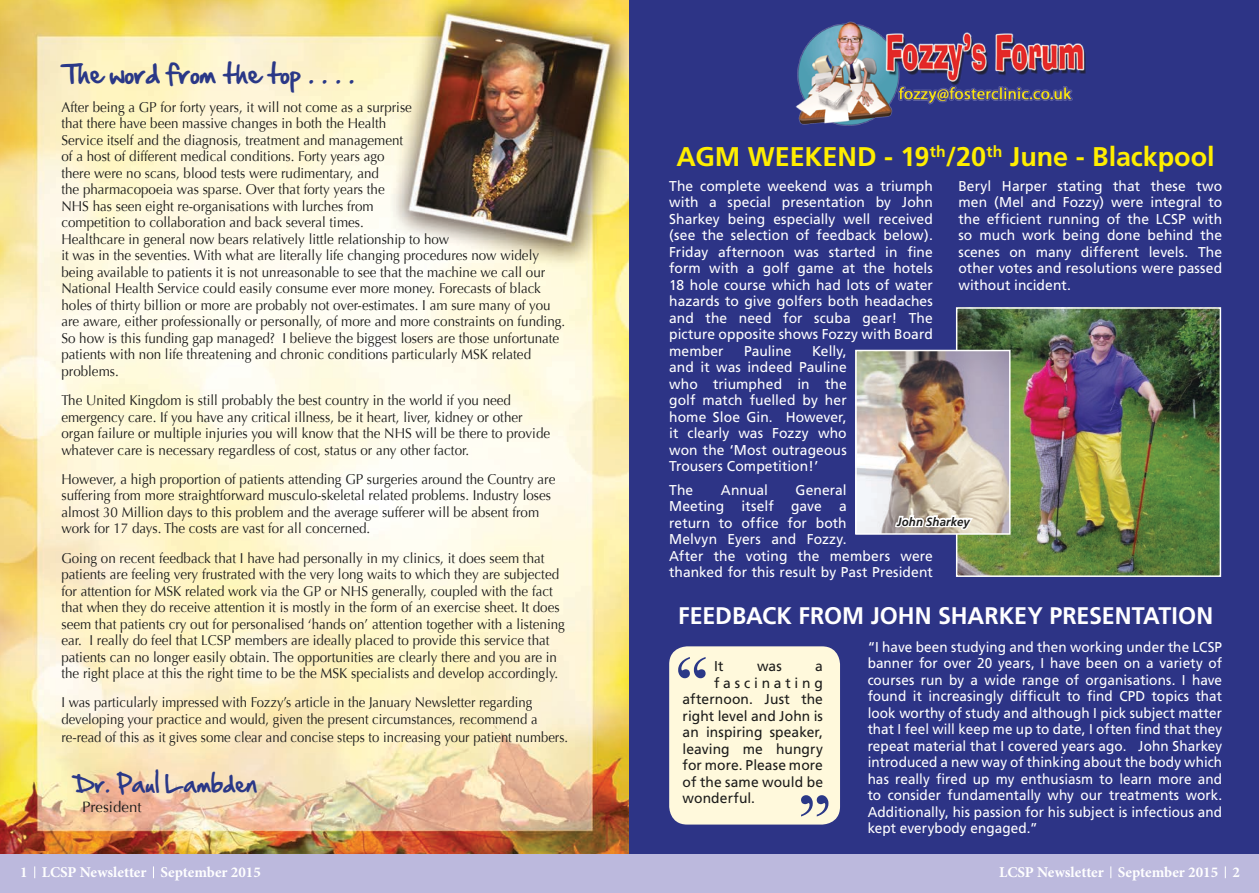
<style>
.page{position:relative;width:1259px;height:893px;background:#fff}
.page>*{position:absolute;margin:0;border:0;box-sizing:border-box;transform-origin:0 0}
.t1{font:700 27px "Frutiger";letter-spacing:-.005em;color:#fe0}
.t2{font:700 24px "Frutiger";letter-spacing:-.005em;color:#fff}
.t3{font:24px "Hand Of Sean";color:#2a3887}
.t4{font:21px "Hand Of Sean";color:#2a3887}
.t5{font:700 15px "Minion Pro";letter-spacing:-.005em;color:#fff}
.t6{font:15px "Optima";color:#1c1c1b}
.t7{font:14.25px/16.5px "Optima";color:#1c1c1b;scale:.94 1}
.t8{font:14.25px/16.5px "Frutiger";letter-spacing:.005em;color:#fff;text-align:justify}
.t9{font:14.25px/16.5px "Frutiger";letter-spacing:.005em;color:#fff;text-align:justify;scale:.95 1}
.t10{font:14.25px/16.5px "Optima";color:#1c1c1b;scale:.92 1}
.t11{font:14.25px "Frutiger";letter-spacing:.005em;color:#1c1c1b}
.t12{font:14.25px "Frutiger";letter-spacing:.275em;color:#1c1c1b}
.t13{font:italic 700 12px "Frutiger";letter-spacing:.01em;color:#1c1c1b;scale:.95 1}
</style>
<div class="page">
<img style="left:0;top:0;width:629px;height:854px">
<div style="left:629px;top:0;width:630px;height:865px;background:#2d3486"></div>
<img style="left:795px;top:21px;width:291px;height:105px">
<div style="left:0;top:854px;width:1259px;height:39px;background:#bcb9dd"></div>
<svg style="left:34px;top:866px;width:1px;height:12px"></svg>
<svg style="left:153px;top:866px;width:1px;height:12px"></svg>
<svg style="left:1110px;top:866px;width:1px;height:12px"></svg>
<img style="left:959px;top:310px;width:259px;height:264px">
<div style="left:956px;top:307px;width:265px;height:270px;border:2px solid #fff"></div>
<div style="left:669px;top:646px;width:171px;height:178px;background:#fff9dc;border-radius:18px"></div>
<svg style="left:678px;top:657px;width:27px;height:21px"></svg>
<svg style="left:801px;top:795px;width:27px;height:21px"></svg>
<img style="left:858px;top:353px;width:149px;height:179px">
<div style="left:855px;top:350px;width:155px;height:185px;border:2px solid #fff"></div>
<svg style="left:893px;top:492px;width:82px;height:83px"></svg>
<h2 class="t3" style="left:61px;top:51px;width:295px">The word from the top . . . .</h2>
<p class="t7" style="left:61px;top:99px;width:537px">After being a GP for forty years, it will not come as a surprise<br>that there have been massive changes in both the Health<br>Service itself and the diagnosis, treatment and management<br>of a host of different medical conditions. Forty years ago<br>there were no scans, blood tests were rudimentary, and<br>the pharmacopoeia was sparse. Over that forty years the<br>NHS has seen eight re-organisations with lurches from<br>competition to collaboration and back several times.<br>Healthcare in general now bears relatively little relationship to how<br>it was in the seventies. With what are literally life changing procedures now widely being available to patients it is not unreasonable to see that the machine we call our National Health Service could easily consume ever more money. Forecasts of black holes of thirty billion or more are probably not over-estimates. I am sure many of you are aware, either professionally or personally, of more and more constraints on funding.<br>So how is this funding gap managed? I believe the biggest losers are those unfortunate patients with non life threatening and chronic conditions particularly MSK related problems.</p>
<p class="t7" style="left:61px;top:392px;width:521px">The United Kingdom is still probably the best country in the world if you need emergency care. If you have any critical illness, be it heart, liver, kidney or other organ failure or multiple injuries you will know that the NHS will be there to provide whatever care is necessary regardless of cost, status or any other factor.</p>
<p class="t7" style="left:61px;top:471px;width:527px">However, a high proportion of patients attending GP surgeries around the Country are suffering from more straightforward musculo-skeletal related problems. Industry loses almost 30 Million days to this problem and the average sufferer will be absent from work for 17 days. The costs are vast for all concerned.</p>
<p class="t7" style="left:61px;top:550px;width:537px">Going on recent feedback that I have had personally in my clinics, it does seem that patients are feeling very frustrated with the very long waits to which they are subjected for attention for MSK related work via the GP or NHS generally, coupled with the fact that when they do receive attention it is mostly in the form of an exercise sheet. It does seem that patients cry out for personalised ‘hands on’ attention together with a listening ear. I really do feel that LCSP members are ideally placed to provide this service that patients can no longer easily obtain. The opportunities are clearly there and you are in the right place at this the right time to be the MSK specialists and develop accordingly.</p>
<p class="t10" style="left:61px;top:694px;width:519px">I was particularly impressed with Fozzy’s article in the January Newsletter regarding developing your practice and would, given the present circumstances, recommend a</p>
<p class="t10" style="left:61px;top:729px;width:552px">re-read of this as it gives some clear and concise steps to increasing your patient numbers.</p>
<h3 class="t4" style="left:74px;top:765px;width:184px">Dr. Paul Lambden</h3>
<p class="t6" style="left:82px;top:798px;width:61px">President</p>
<h1 class="t1" style="left:676px;top:140px;width:539px">AGM WEEKEND - 19<sup>th</sup>/20<sup>th</sup> June - Blackpool</h1>
<p class="t8" style="left:669px;top:177px;width:265px">The complete weekend was a triumph with a special presentation by John Sharkey being especially well received (see the selection of feedback below).<br>Friday afternoon was started in fine form with a golf game at the hotels 18 hole course which had lots of water hazards to give golfers both headaches and the need for scuba gear! The picture opposite shows Fozzy with Board member</p>
<p class="t8" style="left:958px;top:177px;width:265px">Beryl Harper stating that these two men (Mel and Fozzy) were integral to the efficient running of the LCSP with so much work being done behind the scenes on many different levels. The other votes and resolutions were passed without incident.</p>
<p class="t8" style="left:669px;top:342px;width:179px;text-indent:143px">Kelly, and it was indeed Pauline who triumphed in the golf match fuelled by her home Sloe Gin. However, it clearly was Fozzy who won the ‘Most outrageous Trousers Competition!’</p>
<p class="t8" style="left:669px;top:481px;width:26px">The</p>
<p class="t8" style="left:721px;top:481px;width:49px">Annual</p>
<p class="t8" style="left:744px;top:342px;width:49px">Pauline</p>
<p class="t8" style="left:669px;top:481px;width:265px;text-align:left;text-indent:126px">General<br>Meeting itself gave a<br>return to office for both<br>Melvyn Eyers and Fozzy.<br>After the voting the members were thanked for this result by Past President</p>
<p class="t13" style="left:897px;top:514px;width:78px">John Sharkey</p>
<h2 class="t2" style="left:678px;top:602px;width:536px">FEEDBACK FROM JOHN SHARKEY PRESENTATION</h2>
<p class="t11" style="left:714px;top:658px;width:11px">It</p>
<p class="t11" style="left:757px;top:658px;width:26px">was</p>
<p class="t11" style="left:815px;top:658px;width:9px">a</p>
<p class="t12" style="left:714px;top:674px;width:110px">fascinating</p>
<p class="t11" style="left:682px;top:691px;width:142px">afternoon. Just the</p>
<p class="t11" style="left:682px;top:707px;width:142px">right level and John is</p>
<p class="t11" style="left:682px;top:724px;width:142px">an inspiring speaker,</p>
<p class="t11" style="left:682px;top:740px;width:142px">leaving me hungry</p>
<p class="t11" style="left:682px;top:757px;width:142px">for more. Please more</p>
<p class="t11" style="left:682px;top:773px;width:142px">of the same would be</p>
<p class="t11" style="left:682px;top:790px;width:74px">wonderful.</p>
<p class="t9" style="left:867px;top:638px;width:375px">“I have been studying and then working under the LCSP banner for over 20 years, I have been on a variety of courses run by a wide range of organisations. I have found it increasingly difficult to find CPD topics that look worthy of study and although I pick subject matter that I feel will keep me up to date, I often find that they repeat material that I covered years ago. John Sharkey introduced a new way of thinking about the body which has really fired up my enthusiasm to learn more and to consider fundamentally why our treatments work.<br>Additionally, his passion for his subject is infectious and kept everybody engaged.”</p>
<p class="t5" style="left:20px;top:861px;width:242px">1 LCSP Newsletter September 2015</p>
<p class="t5" style="left:999px;top:861px;width:242px">LCSP Newsletter September 2015 2</p>
</div>
